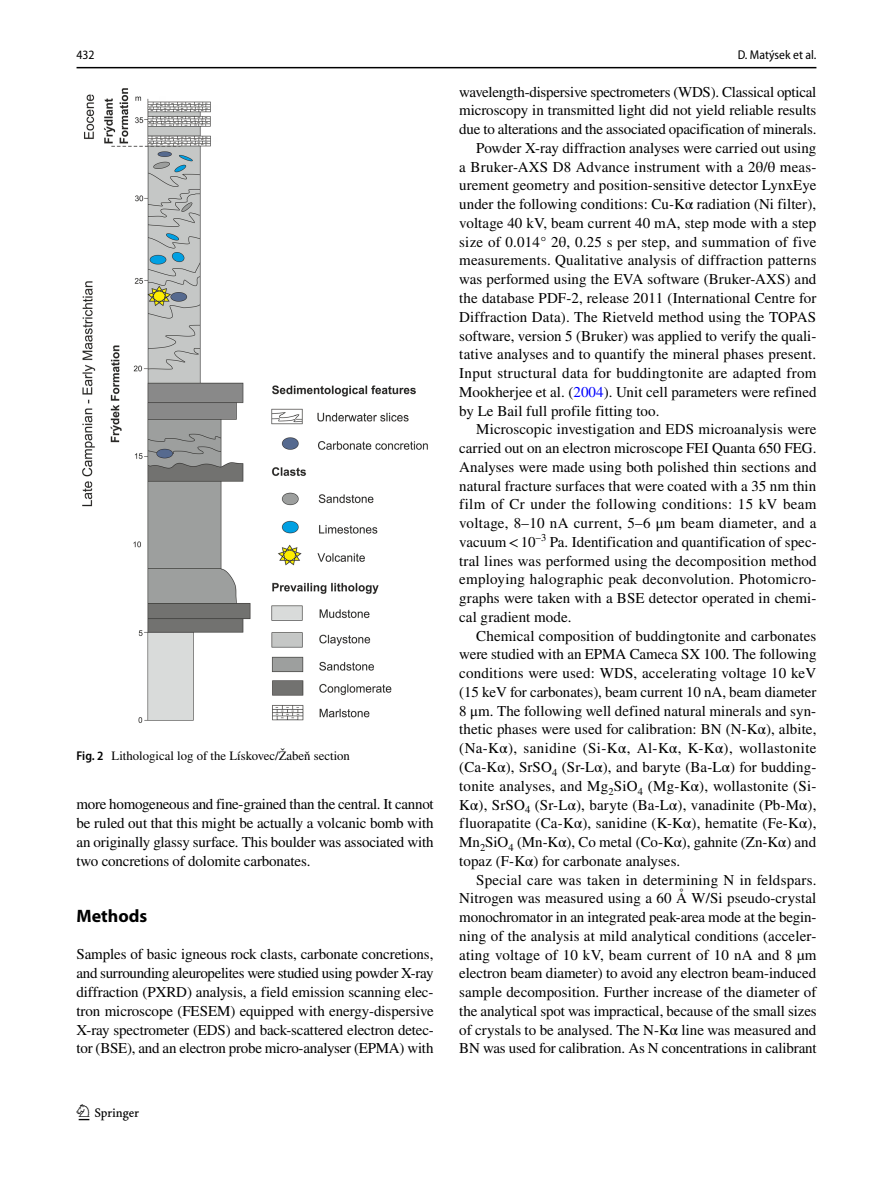
<style>
.page{position:relative;width:893px;height:1187px;background:#fff}
.page>*{position:absolute;margin:0;border:0;box-sizing:border-box;transform-origin:0 0}
.t1{font:22.5px "Springnew Regular 2";color:#000}
.t2{font:700 18px "Myriad Pro";color:#000}
.t3{font:15px/18.8px "STIX";letter-spacing:.005em;color:#000;text-align:justify}
.t4{font:15px "STIX";letter-spacing:-.015em;color:#000}
.t5{font:15px "STIX";letter-spacing:.03em;color:#000}
.t6{font:15px "STIX";letter-spacing:.025em;color:#000}
.t7{font:12.75px "STIX";color:#000}
.t8{font:semi-condensed 12.75px "Myriad Pro";color:#000}
.s1{font-family:"Myriad Pro";font-weight:600;font-stretch:semi-condensed}
.s2{color:#00f}
</style>
<div class="page">
<hr style="left:77px;top:67px;width:739px;height:1px;background:#000">
<img style="left:82px;top:88px;width:346px;height:635px">
<p class="t8" style="left:77px;top:48px;width:20px">432</p>
<p class="t8" style="left:738px;top:48px;width:80px">D. Matýsek et al.</p>
<p class="t7" style="left:77px;top:746px;width:275px"><span class="s1">Fig. 2</span> Lithological log of the Lískovec/Žabeň section</p>
<p class="t3" style="left:77px;top:796px;width:359px">more homogeneous and fine-grained than the central. It cannot be ruled out that this might be actually a volcanic bomb with an originally glassy surface. This boulder was associated with two concretions of dolomite carbonates.</p>
<p class="t2" style="left:77px;top:904px;width:72px">Methods</p>
<p class="t3" style="left:77px;top:946px;width:359px">Samples of basic igneous rock clasts, carbonate concretions, and surrounding aleuropelites were studied using powder X-ray diffraction (PXRD) analysis, a field emission scanning elec&shy;tron microscope (FESEM) equipped with energy-dispersive X-ray spectrometer (EDS) and back-scattered electron detec&shy;tor (BSE), and an electron probe micro-analyser (EPMA) with</p>
<h1 class="t1" style="left:79px;top:1104px;width:62px">1 3</h1>
<p class="t4" style="left:459px;top:81px;width:359px">wavelength-dispersive spectrometers (WDS). Classical optical</p>
<p class="t3" style="left:459px;top:102px;width:359px">microscopy in transmitted light did not yield reliable results</p>
<p class="t4" style="left:459px;top:119px;width:359px">due to alterations and the associated opacification of minerals.</p>
<p class="t3" style="left:476px;top:139px;width:342px">Powder X-ray diffraction analyses were carried out using</p>
<p class="t3" style="left:459px;top:158px;width:359px">a Bruker-AXS D8 Advance instrument with a 2θ/θ meas-</p>
<p class="t3" style="left:459px;top:177px;width:359px">urement geometry and position-sensitive detector LynxEye</p>
<p class="t3" style="left:459px;top:196px;width:358px">under the following conditions: Cu-Kα radiation (Ni filter),</p>
<p class="t3" style="left:459px;top:214px;width:359px">voltage 40 kV, beam current 40 mA, step mode with a step</p>
<p class="t3" style="left:459px;top:233px;width:359px">size of 0.014° 2θ, 0.25 s per step, and summation of five</p>
<p class="t3" style="left:459px;top:252px;width:359px">measurements. Qualitative analysis of diffraction patterns</p>
<p class="t3" style="left:459px;top:271px;width:359px">was performed using the EVA software (Bruker-AXS) and</p>
<p class="t3" style="left:459px;top:289px;width:359px">the database PDF-2, release 2011 (International Centre for</p>
<p class="t3" style="left:459px;top:308px;width:358px">Diffraction Data). The Rietveld method using the TOPAS</p>
<p class="t3" style="left:459px;top:327px;width:359px">software, version 5 (Bruker) was applied to verify the quali-</p>
<p class="t3" style="left:459px;top:346px;width:358px">tative analyses and to quantify the mineral phases present.</p>
<p class="t3" style="left:459px;top:364px;width:359px">Input structural data for buddingtonite are adapted from</p>
<p class="t3" style="left:459px;top:383px;width:359px">Mookherjee et al. (<span class="s2">2004</span>). Unit cell parameters were refined</p>
<p class="t3" style="left:459px;top:402px;width:202px">by Le Bail full profile fitting too.</p>
<p class="t3" style="left:476px;top:421px;width:342px">Microscopic investigation and EDS microanalysis were</p>
<p class="t3" style="left:459px;top:439px;width:359px">carried out on an electron microscope FEI Quanta 650 FEG.</p>
<p class="t3" style="left:459px;top:458px;width:359px">Analyses were made using both polished thin sections and</p>
<p class="t3" style="left:459px;top:477px;width:359px">natural fracture surfaces that were coated with a 35 nm thin</p>
<p class="t6" style="left:459px;top:494px;width:359px">film of Cr under the following conditions: 15 kV beam</p>
<p class="t3" style="left:459px;top:514px;width:359px">voltage, 8–10 nA current, 5–6 μm beam diameter, and a</p>
<p class="t3" style="left:459px;top:533px;width:359px">vacuum&lt; -10<sup>–3</sup> Pa. Identification and quantification of spec-</p>
<p class="t3" style="left:459px;top:552px;width:359px">tral lines was performed using the decomposition method</p>
<p class="t3" style="left:459px;top:571px;width:359px">employing halographic peak deconvolution. Photomicro-</p>
<p class="t3" style="left:459px;top:589px;width:359px">graphs were taken with a BSE detector operated in chemi-</p>
<p class="t3" style="left:459px;top:608px;width:114px">cal gradient mode.</p>
<p class="t3" style="left:476px;top:627px;width:341px">Chemical composition of buddingtonite and carbonates</p>
<p class="t3" style="left:459px;top:646px;width:359px">were studied with an EPMA Cameca SX 100. The following</p>
<p class="t3" style="left:459px;top:664px;width:358px">conditions were used: WDS, accelerating voltage 10 keV</p>
<p class="t3" style="left:459px;top:683px;width:359px">(15 keV for carbonates), beam current 10 nA, beam diameter</p>
<p class="t3" style="left:459px;top:702px;width:359px">8 μm. The following well defined natural minerals and syn-</p>
<p class="t3" style="left:459px;top:721px;width:359px">thetic phases were used for calibration: BN (N-Kα), albite,</p>
<p class="t5" style="left:459px;top:737px;width:359px">(Na-Kα), sanidine (Si-Kα, Al-Kα, K-Kα), wollastonite</p>
<p class="t3" style="left:459px;top:758px;width:359px">(Ca-Kα), SrSO<sub>4</sub> (Sr-Lα), and baryte (Ba-Lα) for budding-</p>
<p class="t3" style="left:459px;top:777px;width:359px">tonite analyses, and Mg<sub>2</sub>SiO<sub>4</sub> (Mg-Kα), wollastonite (Si-</p>
<p class="t3" style="left:459px;top:796px;width:359px">Kα), SrSO<sub>4</sub> (Sr-Lα), baryte (Ba-Lα), vanadinite (Pb-Mα),</p>
<p class="t3" style="left:459px;top:814px;width:359px">fluorapatite (Ca-Kα), sanidine (K-Kα), hematite (Fe-Kα),</p>
<p class="t3" style="left:459px;top:833px;width:358px">Mn<sub>2</sub>SiO<sub>4</sub> (Mn-Kα), Co metal (Co-Kα), gahnite (Zn-Kα) and</p>
<p class="t3" style="left:459px;top:852px;width:223px">topaz (F-Kα) for carbonate analyses.</p>
<p class="t3" style="left:476px;top:871px;width:342px">Special care was taken in determining N in feldspars.</p>
<p class="t3" style="left:459px;top:889px;width:359px">Nitrogen was measured using a 60 Å W/Si pseudo-crystal</p>
<p class="t3" style="left:459px;top:908px;width:359px">monochromator in an integrated peak-area mode at the begin-</p>
<p class="t3" style="left:459px;top:927px;width:359px">ning of the analysis at mild analytical conditions (acceler-</p>
<p class="t3" style="left:459px;top:946px;width:359px">ating voltage of 10 kV, beam current of 10 nA and 8 µm</p>
<p class="t3" style="left:459px;top:964px;width:358px">electron beam diameter) to avoid any electron beam-induced</p>
<p class="t3" style="left:459px;top:983px;width:359px">sample decomposition. Further increase of the diameter of</p>
<p class="t3" style="left:459px;top:1002px;width:359px">the analytical spot was impractical, because of the small sizes</p>
<p class="t3" style="left:459px;top:1021px;width:359px">of crystals to be analysed. The N-Kα line was measured and</p>
<p class="t3" style="left:459px;top:1039px;width:359px">BN was used for calibration. As N concentrations in calibrant</p>
</div>
